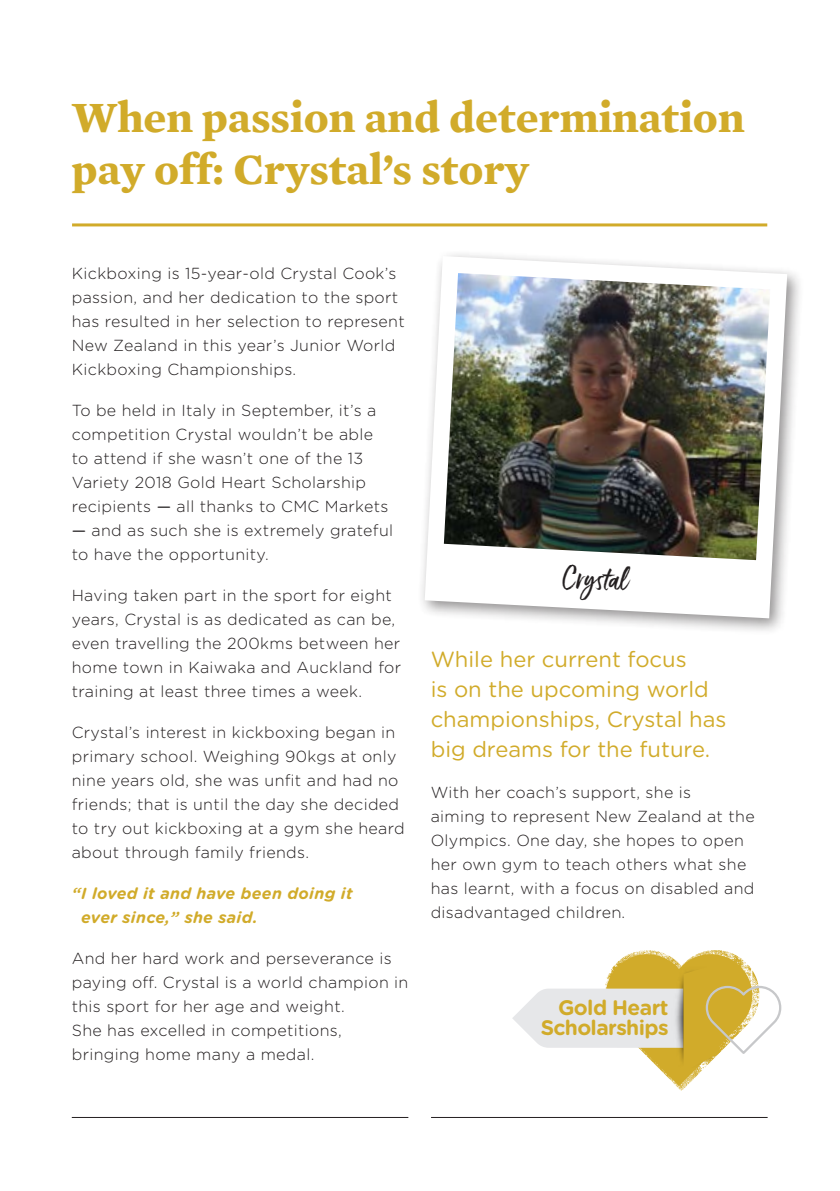
<style>
.page{position:relative;width:840px;height:1191px;background:#fff}
.page>*{position:absolute;margin:0;border:0;box-sizing:border-box;transform-origin:0 0}
.t1{font:700 44px/52px "Mercury Text G1";color:#d1ab2a}
.t2{font:28px "Ernestand Emily";color:#231f20}
.t3{font:22px/30px "Gotham Rounded";color:#d1ab2a}
.t4{font:700 21px/19.6px "Gotham Rounded";letter-spacing:-.03em;color:#d1ab2a;text-align:right}
.t5{font:300 16px/24px "Gotham Rounded";letter-spacing:.02em;color:#231f20}
.t6{font:italic 700 16px/24px "Gotham Rounded";letter-spacing:.02em;color:#d1ab2a}
.s1{font-weight:400}
</style>
<div class="page">
<hr style="left:839px;top:0;width:1px;height:1191px;background:#edf8fb">
<hr style="left:72px;top:223px;width:694px;height:3px;background:#d1ab2a">
<hr style="left:72px;top:1117px;width:336px;height:1px;background:#231f20">
<hr style="left:431px;top:1117px;width:336px;height:1px;background:#231f20">
<div style="left:416px;top:248px;width:388px;height:388px;background:#231f20;opacity:.5"></div>
<svg style="left:424px;top:256px;width:362px;height:362px"></svg>
<img style="left:443px;top:273px;width:326px;height:287px">
<img style="left:630px;top:950px;width:138px;height:168px">
<svg style="left:512px;top:954px;width:268px;height:131px"></svg>
<p class="t1" style="left:72px;top:91px;width:674px">When passion and determination pay off: Crystal’s story</p>
<p class="t5" style="left:72px;top:261px;width:334px">Kickboxing is 15-year-old Crystal Cook’s passion, and her dedication to the sport has resulted in her selection to represent New Zealand in this year’s Junior World Kickboxing Championships.</p>
<p class="t5" style="left:72px;top:398px;width:318px">To be held in Italy in September, it’s a competition Crystal wouldn’t be able to attend if she wasn’t one of the 13<br>Variety 2018 Gold Heart Scholarship recipients <span class="s1">—</span> all thanks to CMC Markets</p>
<p class="t5" style="left:72px;top:518px;width:322px"><span class="s1">—</span> and as such she is extremely grateful to have the opportunity.</p>
<p class="t5" style="left:72px;top:583px;width:331px">Having taken part in the sport for eight years, Crystal is as dedicated as can be, even travelling the 200kms between her home town in Kaiwaka and Auckland for training at least three times a week.</p>
<p class="t5" style="left:72px;top:720px;width:334px">Crystal’s interest in kickboxing began in primary school. Weighing 90kgs at only nine years old, she was unfit and had no friends; that is until the day she decided to try out kickboxing at a gym she heard about through family friends.</p>
<p class="t6" style="left:81px;top:881px;width:273px;text-indent:-9px">“I loved it and have been doing it ever since,” she said.</p>
<p class="t5" style="left:72px;top:946px;width:338px">And her hard work and perseverance is paying off. Crystal is a world champion in this sport for her age and weight.<br>She has excelled in competitions, bringing home many a medal.</p>
<p class="t2" style="left:563px;top:560px;width:67px;rotate:2deg">Crystal</p>
<p class="t3" style="left:430px;top:643px;width:297px">While her current focus<br>is on the upcoming world championships, Crystal has big dreams for the future.</p>
<p class="t5" style="left:430px;top:779px;width:325px">With her coach’s support, she is<br>aiming to represent New Zealand at the Olympics. One day, she hopes to open her own gym to teach others what she has learnt, with a focus on disabled and disadvantaged children.</p>
<p class="t4" style="left:540px;top:997px;width:129px">Gold Heart<br>Scholarships</p>
</div>
